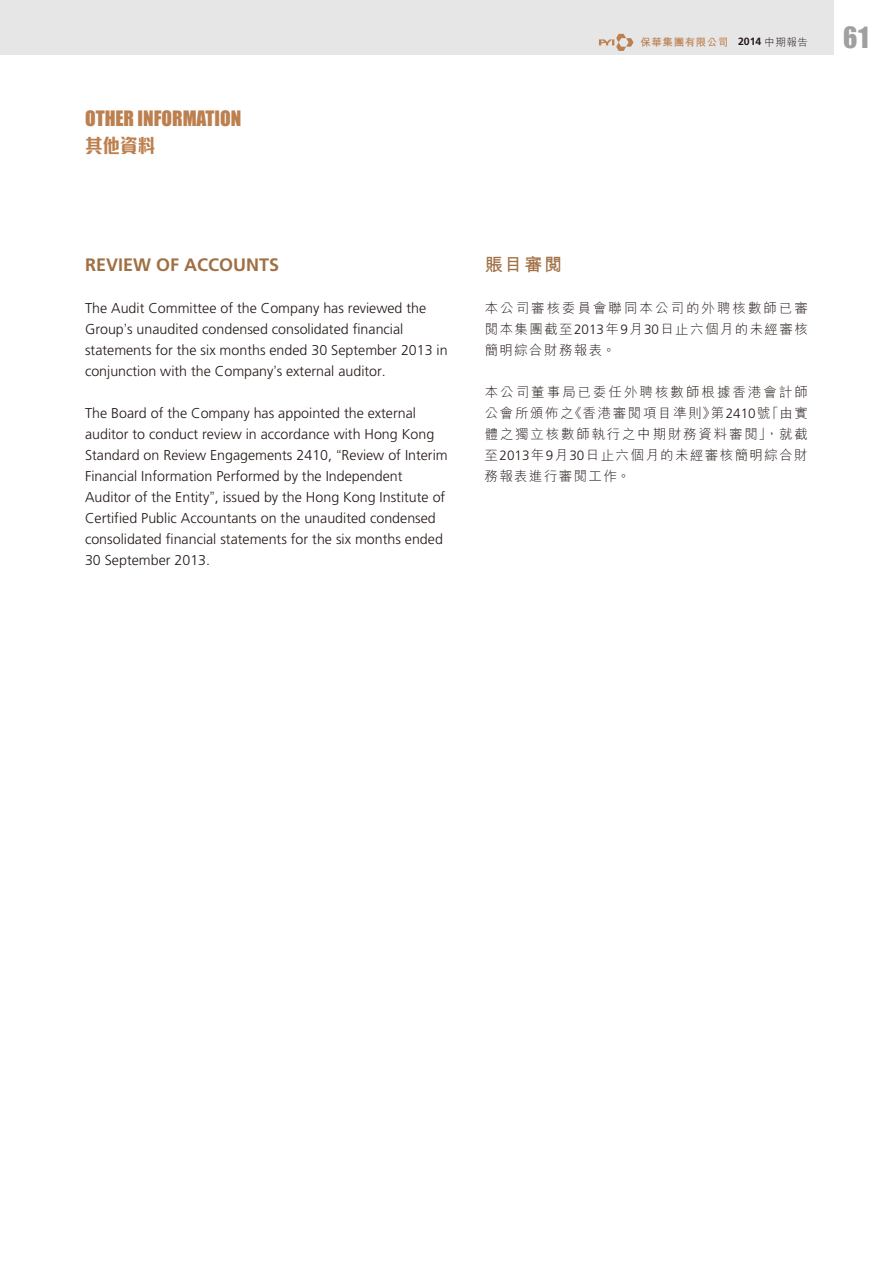
<style>
.page{position:relative;width:893px;height:1263px;background:#fff}
.page>*{position:absolute;margin:0;border:0;box-sizing:border-box;transform-origin:0 0}
.t1{font:30px "Impact LT Std";color:#a0a0a1}
.t2{font:19.5px "Impact";color:#bc8050}
.t3{font:800 19.5px "M Elle HK";color:#bc8050;scale:.9 1}
.t4{font:700 18px "Frutiger LT Std";color:#a07044}
.t5{font:700 18px "M Hei HK";color:#a07044}
.t6{font:300 14.25px/21px "Frutiger LT Std";color:#231916}
.t7{font:300 13.5px/21px "M Hei HK";letter-spacing:.105em;color:#231916;text-align:justify}
.t8{font:700 10.5px "M Hei HK";letter-spacing:.05em;color:#bc8050}
.s1{font-family:"Frutiger LT Std";color:#231916}
.s2{font-weight:300;color:#231916}
.s3{font-family:"Helvetica LT Std"}
.s4{font-family:"Frutiger LT Std"}
</style>
<div class="page">
<div style="left:0;top:0;width:833px;height:54px;background:#e6e6e7"></div>
<svg style="left:599px;top:34px;width:34px;height:17px"></svg>
<h2 class="t2" style="left:85px;top:103px;width:158px">OTHER INFORMATION</h2>
<h2 class="t3" style="left:85px;top:132px;width:80px">其他資料</h2>
<p class="t8" style="left:641px;top:34px;width:169px">保華集團有限公司 <span class="s1">2014</span> <span class="s2">中期報告</span></p>
<h1 class="t1" style="left:843px;top:20px;width:27px">61</h1>
<p class="t4" style="left:85px;top:254px;width:196px">REVIEW OF ACCOUNTS</p>
<p class="t6" style="left:85px;top:298px;width:364px">The Audit Committee of the Company has reviewed the Group<span class="s3">’</span>s unaudited condensed consolidated financial statements for the six months ended 30 September 2013 in conjunction with the Company<span class="s3">’</span>s external auditor.</p>
<p class="t6" style="left:85px;top:403px;width:364px">The Board of the Company has appointed the external auditor to conduct review in accordance with Hong Kong Standard on Review Engagements 2410, <span class="s3">“</span>Review of Interim Financial Information Performed by the Independent Auditor of the Entity<span class="s3">”</span>, issued by the Hong Kong Institute of Certified Public Accountants on the unaudited condensed consolidated financial statements for the six months ended 30 September 2013.</p>
<p class="t5" style="left:485px;top:252px;width:79px">賬目審閱</p>
<p class="t7" style="left:485px;top:297px;width:325px">本公司審核委員會聯同本公司的外聘核數師已審閱本集團截至<span class="s4">2013</span>年<span class="s4">9</span>月<span class="s4">30</span>日止六個月的未經審核簡明綜合財務報表。</p>
<p class="t7" style="left:485px;top:381px;width:325px">本公司董事局已委任外聘核數師根據香港會計師公會所頒佈之《香港審閱項目準則》第<span class="s4">2410</span>號「由實體之獨立核數師執行之中期財務資料審閱」，就截至<span class="s4">2013</span>年<span class="s4">9</span>月<span class="s4">30</span>日止六個月的未經審核簡明綜合財務報表進行審閱工作。</p>
</div>
